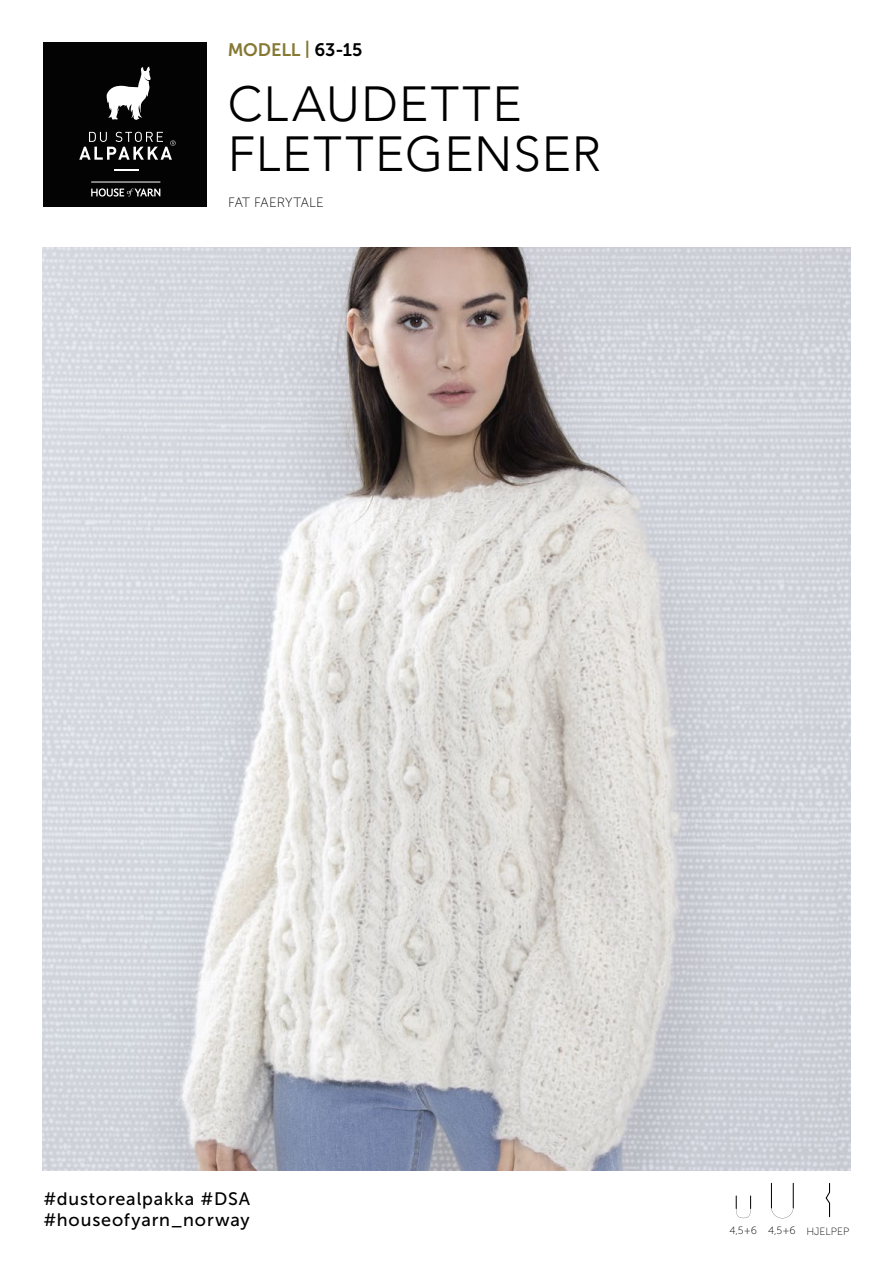
<style>
.page{position:relative;width:893px;height:1263px;background:#fff}
.page>*{position:absolute;margin:0;border:0;box-sizing:border-box;transform-origin:0 0}
.INNHOLD_-_Midtstilt{font:300 49.2px "Avenir";letter-spacing:.025em;color:#000}
.t1{font:18px/21px "Museo Sans 500";letter-spacing:.045em;color:#000}
.t2{font:18px "Museo Sans 700";letter-spacing:-.005em;color:#857934}
.INNHOLD_-_Midtstilt-2{font:13.5px "Museo Sans 100";color:#000}
.t3{font:10.5px "Museo Sans 100";color:#000}
.s1{color:#000}
</style>
<div class="page">
<div style="left:43px;top:43px;width:164px;height:164px;background:#030304"></div>
<svg style="left:115px;top:169px;width:24px;height:1px"></svg>
<svg style="left:106px;top:67px;width:45px;height:53px"></svg>
<svg style="left:79px;top:132px;width:97px;height:28px"></svg>
<hr style="left:91px;top:182px;width:69px;height:1px;background:#fff">
<svg style="left:91px;top:188px;width:69px;height:9px"></svg>
<img style="left:43px;top:248px;width:807px;height:923px">
<svg style="left:771px;top:1183px;width:23px;height:35px"></svg>
<svg style="left:736px;top:1195px;width:15px;height:23px"></svg>
<svg style="left:825px;top:1183px;width:6px;height:35px"></svg>
<p class="t2" style="left:228px;top:40px;width:136px">MODELL | <span class="s1">63-15</span></p>
<p class="INNHOLD_-_Midtstilt" style="left:228px;top:75px;width:295px">CLAUDETTE</p>
<p class="INNHOLD_-_Midtstilt" style="left:228px;top:125px;width:375px">FLETTEGENSER</p>
<p class="INNHOLD_-_Midtstilt-2" style="left:228px;top:196px;width:97px">FAT FAERYTALE</p>
<p class="t1" style="left:43px;top:1188px;width:208px">#dustorealpakka #DSA #houseofyarn_norway</p>
<p class="t3" style="left:730px;top:1225px;width:29px">4,5+6</p>
<p class="t3" style="left:768px;top:1225px;width:29px">4,5+6</p>
<p class="t3" style="left:806px;top:1225px;width:44px">HJELPEP</p>
</div>
